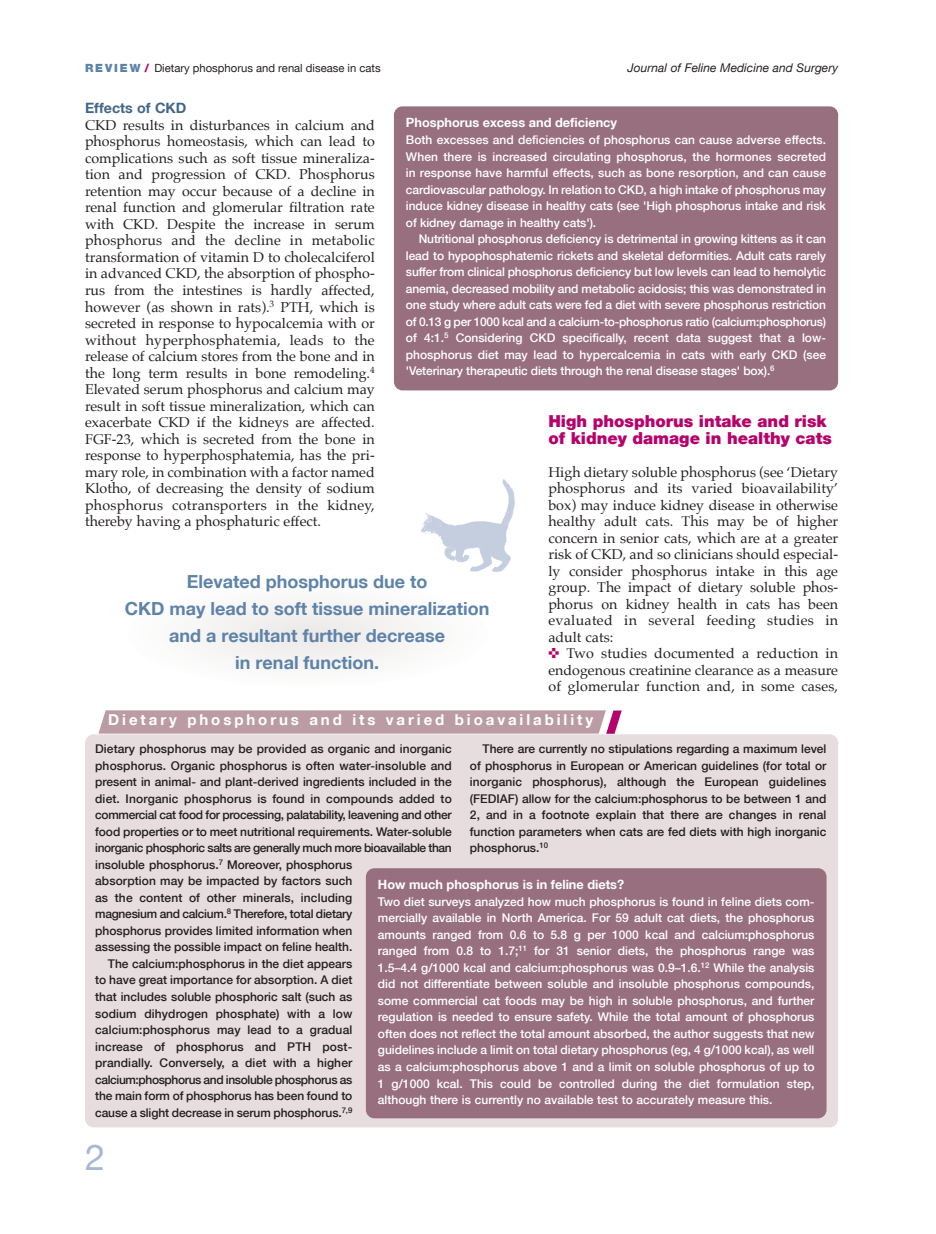
<style>
.page{position:relative;width:936px;height:1234px;background:#fff}
.page>*{position:absolute;margin:0;border:0;box-sizing:border-box;transform-origin:0 0}
.t1{font:36px "Helvetica Neue CE";color:#a6b8d3}
.t2{font:700 18px/27px "Helvetica Neue CE";color:#5e83a8;text-align:center}
.t3{font:900 16.5px/16.5px "Helvetica Neue CE";color:#b6036c}
.t4{font:700 15px "Helvetica Neue CE";letter-spacing:.195em;color:#fff}
.t5{font:14.25px/16.5px "Palatino";letter-spacing:.01em;color:#231f20;text-align:justify}
.t6{font:700 14.25px "Helvetica Neue CE";color:#426688}
.t7{font:700 12.75px "Helvetica Neue CE";color:#fff}
.t8{font:500 12px/16.5px "Helvetica Neue CE";letter-spacing:-.005em;color:#fff;text-align:justify}
.t9{font:500 12px/16.5px "Helvetica Neue CE";color:#231f20;text-align:justify}
.t10{font:500 12px "Helvetica Neue CE";letter-spacing:-.03em;color:#231f20}
.t11{font:500 12px "Helvetica Neue CE";letter-spacing:-.025em;color:#231f20}
.t12{font:500 12px "Helvetica Neue CE";letter-spacing:-.02em;color:#231f20}
.t13{font:italic 12px "Helvetica Neue CE";color:#231f20}
.t14{font:11.25px "Helvetica Neue CE";color:#231f20}
.s1{font-weight:900;color:#5e83a8}
.s2{font-weight:900;color:#b6036c}
</style>
<div class="page">
<div style="left:197px;top:601px;width:222px;height:66px;background:#f5f3f2"></div>
<div style="left:85px;top:734px;width:753px;height:393px;background:#e7dcde;border-radius:9px"></div>
<svg style="left:98px;top:710px;width:523px;height:23px;background:#be9da6"></svg>
<div style="left:366px;top:868px;width:460px;height:250px;background:#986f7e;border-radius:9px"></div>
<img style="left:421px;top:479px;width:94px;height:93px">
<div style="left:394px;top:106px;width:444px;height:284px;background:#986f7e;border-radius:9px"></div>
<p class="t14" style="left:85px;top:63px;width:297px"><span class="s1">R E V I E W</span> <span class="s2">/</span> Dietary phosphorus and renal disease in cats</p>
<p class="t13" style="left:627px;top:63px;width:212px">Journal of Feline Medicine and Surgery</p>
<p class="t6" style="left:85px;top:103px;width:103px">Effects of CKD</p>
<p class="t5" style="left:85px;top:118px;width:291px">CKd results in disturbances in calcium and phosphorus homeostasis, which can lead to complications such as soft tissue mineraliza&shy;tion and progression of CKd. Phosphorus retention may occur because of a decline in renal function and glomerular filtration rate with CKd. despite the increase in serum phosphorus and the decline in metabolic transformation of vitamin d to cholecalciferol in advanced CKd, the absorption of phospho&shy;rus from the intestines is hardly affected, however (as shown in rats).<sup>3</sup> PTH, which is secreted in response to hypocalcemia with or without hyperphosphatemia, leads to the release of calcium stores from the bone and in the long term results in bone remodeling.<sup>4<br></sup>Elevated serum phosphorus and calcium may result in soft tissue mineralization, which can exacerbate CKd if the kidneys are affected.<br>FGF-23, which is secreted from the bone in response to hyperphosphatemia, has the pri&shy;mary role, in combination with a factor named Klotho, of decreasing the density of sodium phosphorus cotransporters in the kidney, thereby having a phosphaturic effect.</p>
<p class="t7" style="left:406px;top:118px;width:213px">Phosphorus excess and deficiency</p>
<p class="t8" style="left:406px;top:133px;width:421px">Both excesses and deficiencies of phosphorus can cause adverse effects.<br>When there is increased circulating phosphorus, the hormones secreted in response have harmful effects, such as bone resorption, and can cause cardiovascular pathology. In relation to CKD, a high intake of phosphorus may induce kidney disease in healthy cats (see 'High phosphorus intake and risk of kidney damage in healthy cats').</p>
<p class="t8" style="left:406px;top:232px;width:421px;text-indent:13px">Nutritional phosphorus deficiency is detrimental in growing kittens as it can lead to hypophosphatemic rickets and skeletal deformities. Adult cats rarely suffer from clinical phosphorus deficiency but low levels can lead to hemolytic anemia, decreased mobility and metabolic acidosis; this was demonstrated in one study where adult cats were fed a diet with severe phosphorus restriction of 0.13 g per 1000 kcal and a calcium-to-phosphorus ratio (calcium:phosphorus) of 4:1.<sup>5</sup> Considering CKD specifically, recent data suggest that a low&shy;phosphorus diet may lead to hypercalcemia in cats with early CKD (see 'Veterinary therapeutic diets through the renal disease stages' box).<sup>6</sup></p>
<h3 class="t3" style="left:548px;top:414px;width:285px">High phosphorus intake and risk of kidney damage in healthy cats</h3>
<p class="t5" style="left:548px;top:464px;width:291px">High dietary soluble phosphorus (see ‘dietary phosphorus and its varied bioavailability’ box) may induce kidney disease in otherwise healthy adult cats. This may be of higher concern in senior cats, which are at a greater risk of CKd, and so clinicians should especial&shy;ly consider phosphorus intake in this age group. The impact of dietary soluble phos&shy;phorus on kidney health in cats has been evaluated in several feeding studies in adult cats:</p>
<p class="t5" style="left:548px;top:646px;width:291px;text-indent:18px">Two studies documented a reduction in endogenous creatinine clearance as a measure of glomerular function and, in some cases,</p>
<h2 class="t2" style="left:125px;top:570px;width:366px">Elevated phosphorus due to<br>CKD may lead to soft tissue mineralization and a resultant further decrease<br>in renal function.</h2>
<p class="t4" style="left:108px;top:713px;width:486px">Dietary phosphorus and its varied bioavailability</p>
<p class="t9" style="left:95px;top:741px;width:358px">Dietary phosphorus may be provided as organic and inorganic</p>
<p class="t9" style="left:95px;top:758px;width:358px">phosphorus. Organic phosphorus is often water-insoluble and</p>
<p class="t9" style="left:95px;top:774px;width:358px">present in animal- and plant-derived ingredients included in the</p>
<p class="t9" style="left:95px;top:791px;width:358px">diet. Inorganic phosphorus is found in compounds added to</p>
<p class="t11" style="left:95px;top:810px;width:358px">commercial cat food for processing, palatability, leavening and other</p>
<p class="t9" style="left:95px;top:824px;width:358px">food properties or to meet nutritional requirements. Water-soluble</p>
<p class="t10" style="left:95px;top:843px;width:358px">inorganic phosphoric salts are generally much more bioavailable than</p>
<p class="t9" style="left:95px;top:857px;width:259px">insoluble phosphorus.<sup>7</sup> Moreover, phosphorus</p>
<p class="t9" style="left:95px;top:873px;width:259px">absorption may be impacted by factors such</p>
<p class="t9" style="left:95px;top:890px;width:259px">as the content of other minerals, including</p>
<p class="t12" style="left:95px;top:909px;width:259px">magnesium and calcium.<sup>8</sup> Therefore, total dietary</p>
<p class="t9" style="left:95px;top:923px;width:259px">phosphorus provides limited information when</p>
<p class="t9" style="left:95px;top:939px;width:259px">assessing the possible impact on feline health.</p>
<p class="t9" style="left:108px;top:956px;width:246px">The calcium:phosphorus in the diet appears</p>
<p class="t9" style="left:95px;top:972px;width:259px">to have great importance for absorption. A diet</p>
<p class="t9" style="left:95px;top:989px;width:259px">that includes soluble phosphoric salt (such as</p>
<p class="t9" style="left:95px;top:1005px;width:259px">sodium dihydrogen phosphate) with a low</p>
<p class="t9" style="left:95px;top:1022px;width:259px">calcium:phosphorus may lead to a gradual</p>
<p class="t9" style="left:95px;top:1038px;width:259px">increase of phosphorus and PTH post -</p>
<p class="t9" style="left:95px;top:1055px;width:259px">prandially. Conversely, a diet with a higher</p>
<p class="t10" style="left:95px;top:1074px;width:259px">calcium:phosphorus and insoluble phosphorus as</p>
<p class="t9" style="left:95px;top:1088px;width:259px">the main form of phosphorus has been found to</p>
<p class="t9" style="left:95px;top:1104px;width:259px">cause a slight decrease in serum phosphorus.<sup>7,9</sup></p>
<p class="t9" style="left:470px;top:741px;width:358px;text-indent:13px">There are currently no stipulations regarding a maximum level of phosphorus in European or American guidelines (for total or inorganic phosphorus), although the European guidelines (FEDIAF) allow for the calcium:phosphorus to be between 1 and 2, and in a footnote explain that there are changes in renal function parameters when cats are fed diets with high inorganic phosphorus.<sup>10</sup></p>
<p class="t7" style="left:378px;top:879px;width:248px">How much phosphorus is in feline diets?</p>
<p class="t8" style="left:378px;top:894px;width:438px">Two diet surveys analyzed how much phosphorus is found in feline diets com&shy;mercially available in North America. For 59 adult cat diets, the phosphorus amounts ranged from 0.6 to 5.8 g per 1000 kcal and calcium:phosphorus ranged from 0.8 to 1.7;<sup>11</sup> for 31 senior diets, the phosphorus range was 1.5–4.4 g/1000 kcal and calcium:phosphorus was 0.9–1.6.<sup>12</sup> While the analysis did not differentiate between soluble and insoluble phosphorus compounds, some commercial cat foods may be high in soluble phosphorus, and further regulation is needed to ensure safety. While the total amount of phosphorus often does not reflect the total amount absorbed, the author suggests that new guidelines include a limit on total dietary phosphorus (eg, 4 g/1000 kcal), as well as a calcium:phosphorus above 1 and a limit on soluble phosphorus of up to 1 g/1000 kcal. This could be controlled during the diet formulation step, although there is currently no available test to accurately measure this.</p>
<h1 class="t1" style="left:85px;top:1142px;width:22px">2</h1>
</div>
